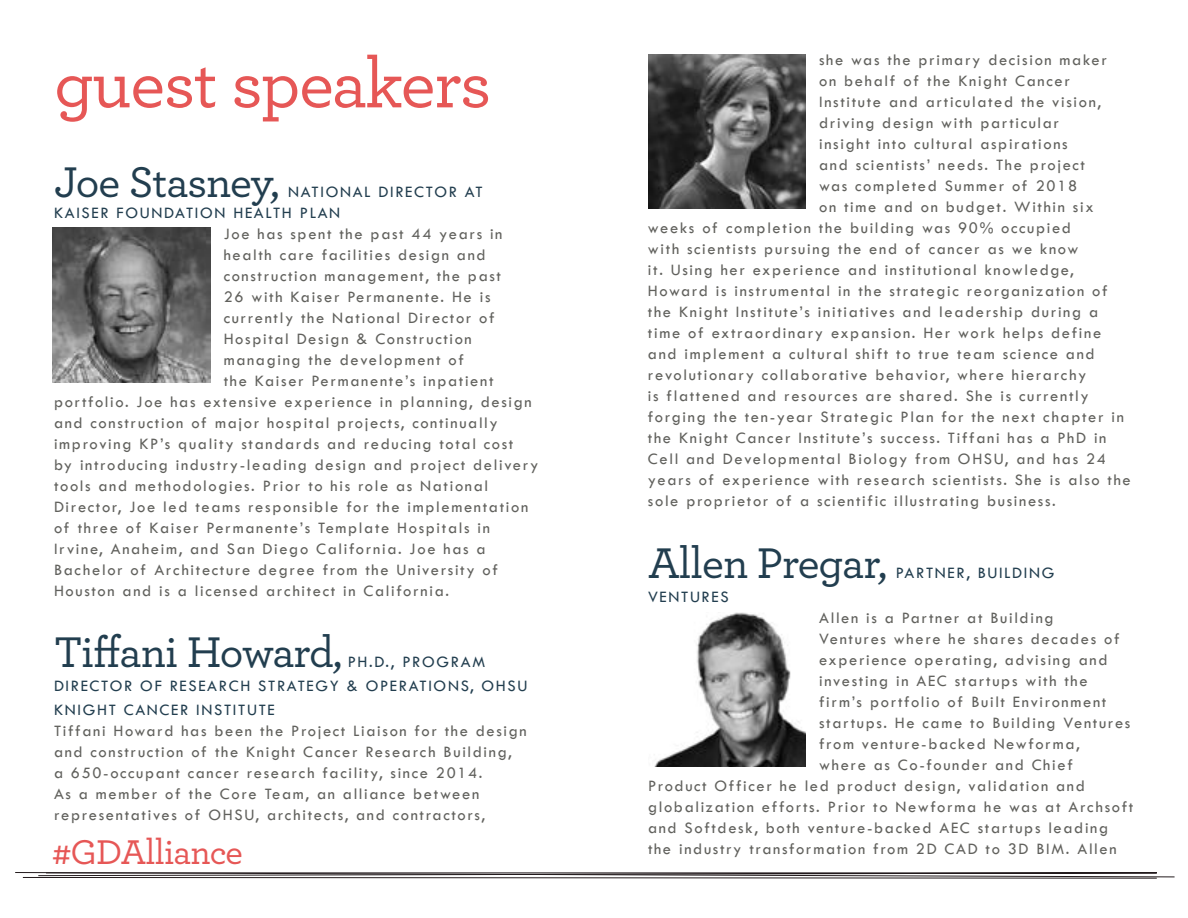
<style>
.page{position:relative;width:1188px;height:918px;background:#fff}
.page>*{position:absolute;margin:0;border:0;box-sizing:border-box;transform-origin:0 0}
.t1{font:500 72px "Archer";letter-spacing:-.025em;color:#e65756}
.t2{font:500 45px "Archer";letter-spacing:-.02em;color:#223e4f}
.t3{font:500 36px "Archer";letter-spacing:-.02em;color:#e65756}
.t4{font:500 16.5px/21px "Tw Cen";letter-spacing:.1em;color:#61615d}
.t5{font:500 16.5px/24px "Tw Cen";letter-spacing:.1em;color:#223e4f}
</style>
<div class="page">
<svg style="left:15px;top:872px;width:1160px;height:7px"></svg>
<img style="left:52px;top:228px;width:158px;height:154px">
<img style="left:648px;top:54px;width:158px;height:154px">
<img style="left:654px;top:612px;width:152px;height:155px">
<h1 class="t1" style="left:54px;top:32px;width:439px">guest speakers</h1>
<h2 class="t2" style="left:54px;top:150px;width:227px">Joe Stasney,</h2>
<p class="t5" style="left:54px;top:181px;width:430px;line-height:21px;text-indent:234px">NATIONAL DIRECTOR AT<br>KAISER FOUNDATION HEALTH PLAN</p>
<p class="t4" style="left:224px;top:223px;width:280px">Joe has spent the past 44 years in</p>
<p class="t4" style="left:224px;top:244px;width:263px">health care facilities design and</p>
<p class="t4" style="left:224px;top:265px;width:279px">construction management, the past</p>
<p class="t4" style="left:224px;top:286px;width:268px">26 with Kaiser Permanente. He is</p>
<p class="t4" style="left:224px;top:307px;width:273px">currently the National Director of</p>
<p class="t4" style="left:224px;top:328px;width:250px">Hospital Design &amp; Construction</p>
<p class="t4" style="left:224px;top:349px;width:242px">managing the development of</p>
<p class="t4" style="left:224px;top:370px;width:271px">the Kaiser Permanente’s inpatient</p>
<p class="t4" style="left:54px;top:391px;width:479px">portfolio. Joe has extensive experience in planning, design</p>
<p class="t4" style="left:54px;top:412px;width:445px">and construction of major hospital projects, continually</p>
<p class="t4" style="left:54px;top:433px;width:461px">improving KP’s quality standards and reducing total cost</p>
<p class="t4" style="left:54px;top:454px;width:486px">by introducing industry-leading design and project delivery</p>
<p class="t4" style="left:54px;top:475px;width:436px">tools and methodologies. Prior to his role as National</p>
<p class="t4" style="left:54px;top:496px;width:476px">Director, Joe led teams responsible for the implementation</p>
<p class="t4" style="left:54px;top:517px;width:437px">of three of Kaiser Permanente’s Template Hospitals in</p>
<p class="t4" style="left:54px;top:538px;width:433px">Irvine, Anaheim, and San Diego California. Joe has a</p>
<p class="t4" style="left:54px;top:559px;width:445px">Bachelor of Architecture degree from the University of</p>
<p class="t4" style="left:54px;top:580px;width:397px">Houston and is a licensed architect in California.</p>
<h2 class="t2" style="left:54px;top:620px;width:290px">Tiffani Howard,</h2>
<p class="t5" style="left:54px;top:650px;width:475px;text-indent:294px">PH.D., PROGRAM<br>DIRECTOR OF RESEARCH STRATEGY &amp; OPERATIONS, OHSU<br>KNIGHT CANCER INSTITUTE</p>
<p class="t4" style="left:54px;top:720px;width:474px">Tiffani Howard has been the Project Liaison for the design and construction of the Knight Cancer Research Building,<br>a 650-occupant cancer research facility, since 2014.<br>As a member of the Core Team, an alliance between representatives of OHSU, architects, and contractors,</p>
<h3 class="t3" style="left:52px;top:826px;width:192px">#GDAlliance</h3>
<p class="t4" style="left:819px;top:49px;width:289px">she was the primary decision maker</p>
<p class="t4" style="left:819px;top:70px;width:252px">on behalf of the Knight Cancer</p>
<p class="t4" style="left:819px;top:91px;width:284px">Institute and articulated the vision,</p>
<p class="t4" style="left:819px;top:112px;width:241px">driving design with particular</p>
<p class="t4" style="left:819px;top:133px;width:250px">insight into cultural aspirations</p>
<p class="t4" style="left:819px;top:154px;width:267px">and scientists’ needs. The project</p>
<p class="t4" style="left:819px;top:175px;width:260px">was completed Summer of 2018</p>
<p class="t4" style="left:819px;top:196px;width:276px">on time and on budget. Within six</p>
<p class="t4" style="left:648px;top:217px;width:425px">weeks of completion the building was 90% occupied</p>
<p class="t4" style="left:648px;top:238px;width:432px">with scientists pursuing the end of cancer as we know</p>
<p class="t4" style="left:648px;top:259px;width:427px">it. Using her experience and institutional knowledge,</p>
<p class="t4" style="left:648px;top:280px;width:461px">Howard is instrumental in the strategic reorganization of</p>
<p class="t4" style="left:648px;top:301px;width:452px">the Knight Institute’s initiatives and leadership during a</p>
<p class="t4" style="left:648px;top:322px;width:455px">time of extraordinary expansion. Her work helps define</p>
<p class="t4" style="left:648px;top:343px;width:448px">and implement a cultural shift to true team science and</p>
<p class="t4" style="left:648px;top:364px;width:440px">revolutionary collaborative behavior, where hierarchy</p>
<p class="t4" style="left:648px;top:385px;width:442px">is flattened and resources are shared. She is currently</p>
<p class="t4" style="left:648px;top:406px;width:478px">forging the ten-year Strategic Plan for the next chapter in</p>
<p class="t4" style="left:648px;top:427px;width:460px">the Knight Cancer Institute’s success. Tiffani has a PhD in</p>
<p class="t4" style="left:648px;top:448px;width:459px">Cell and Developmental Biology from OHSU, and has 24</p>
<p class="t4" style="left:648px;top:469px;width:484px">years of experience with research scientists. She is also the</p>
<p class="t4" style="left:648px;top:490px;width:409px">sole proprietor of a scientific illustrating business.</p>
<h2 class="t2" style="left:648px;top:530px;width:241px">Allen Pregar,</h2>
<p class="t5" style="left:896px;top:560px;width:160px">PARTNER, BUILDING</p>
<p class="t5" style="left:648px;top:584px;width:82px">VENTURES</p>
<p class="t4" style="left:819px;top:606px;width:236px">Allen is a Partner at Building</p>
<p class="t4" style="left:819px;top:627px;width:302px">Ventures where he shares decades of</p>
<p class="t4" style="left:819px;top:649px;width:290px">experience operating, advising and</p>
<p class="t4" style="left:819px;top:670px;width:270px">investing in AEC startups with the</p>
<p class="t4" style="left:819px;top:691px;width:289px">firm’s portfolio of Built Environment</p>
<p class="t4" style="left:819px;top:712px;width:313px">startups. He came to Building Ventures</p>
<p class="t4" style="left:819px;top:733px;width:262px">from venture-backed Newforma,</p>
<p class="t4" style="left:819px;top:754px;width:255px">where as Co-founder and Chief</p>
<p class="t4" style="left:648px;top:775px;width:438px">Product Officer he led product design, validation and</p>
<p class="t4" style="left:648px;top:796px;width:487px">globalization efforts. Prior to Newforma he was at Archsoft</p>
<p class="t4" style="left:648px;top:817px;width:462px">and Softdesk, both venture-backed AEC startups leading</p>
<p class="t4" style="left:648px;top:838px;width:470px">the industry transformation from 2D CAD to 3D BIM. Allen</p>
</div>
